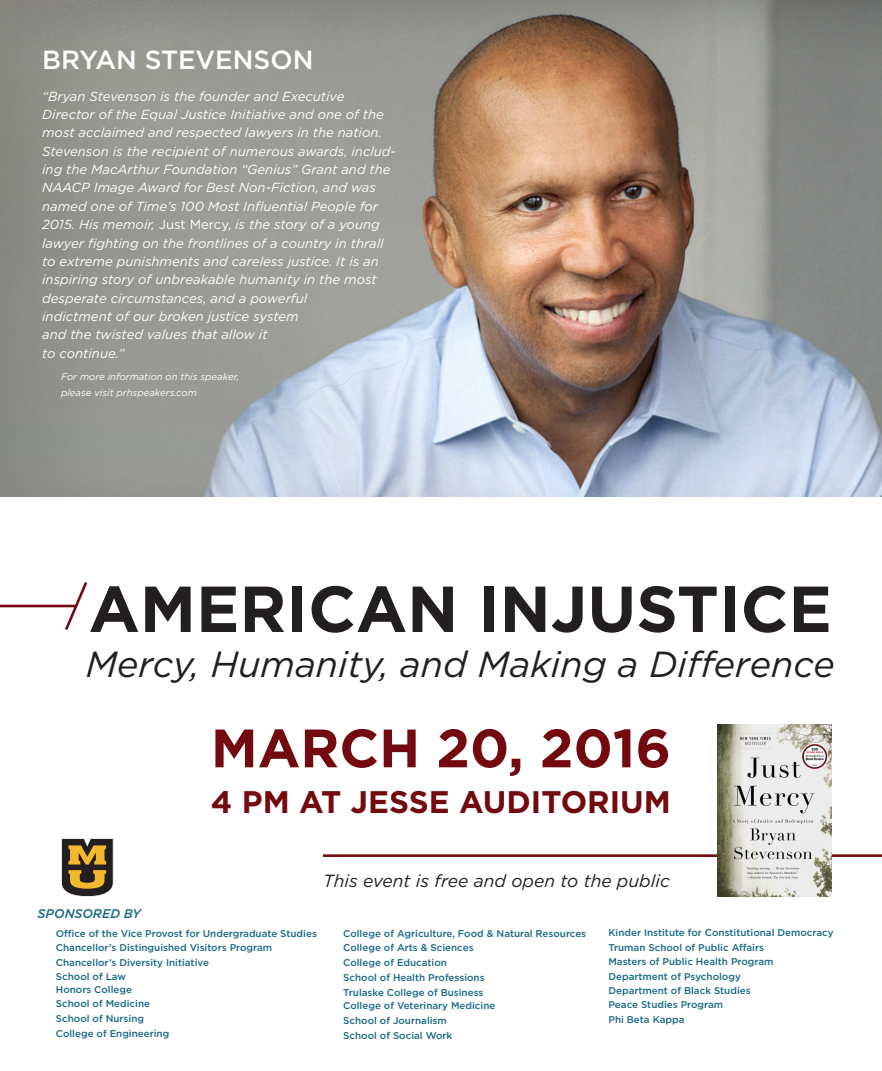
<style>
.page{position:relative;width:882px;height:1071px;background:#fff}
.page>*{position:absolute;margin:0;border:0;box-sizing:border-box;transform-origin:0 0}
.t1{font:700 64.84px "Gotham";color:#231f20}
.t2{font:700 53.99px "Gotham";color:#730a10}
.t3{font:italic 36.31px "Gotham";color:#231f20}
.t4{font:700 31.24px "Gotham";color:#730a10}
.t5{font:500 26.25px "Gotham";color:#fff}
.t6{font:italic 17.5px "Gotham";color:#231f20}
.t7{font:italic 13.12px/18.4px "Gotham";color:#fff}
.t8{font:italic 500 12.6px "Gotham";color:#186887}
.t9{font:500 9.8px "Gotham";color:#186887}
.t10{font:italic 9.62px "Gotham";color:#fff}
.s1{font-style:normal}
</style>
<div class="page">
<img style="left:0;top:0;width:882px;height:496px">
<hr style="left:0;top:605px;width:76px;height:2px;background:#730a10">
<svg style="left:63px;top:582px;width:25px;height:48px"></svg>
<hr style="left:323px;top:854px;width:559px;height:3px;background:#730a10">
<img style="left:718px;top:724px;width:114px;height:173px">
<svg style="left:61px;top:838px;width:53px;height:59px;background:#7c683e"></svg>
<p class="t5" style="left:42px;top:42px;width:273px">BRYAN STEVENSON</p>
<p class="t7" style="left:42px;top:86px;width:304px">“Bryan Stevenson is the founder and Executive</p>
<p class="t7" style="left:42px;top:105px;width:355px">Director of the Equal Justice Initiative and one of the most acclaimed and respected lawyers in the nation.<br>Stevenson is the recipient of numerous awards, includ&shy;ing the MacArthur Foundation “Genius” Grant and the NAACP Image Award for Best Non-Fiction, and was named one of Time’s 100 Most Influential People for 2015. His memoir, <span class="s1">Just Mercy,</span> is the story of a young lawyer fighting on the frontlines of a country in thrall to extreme punishments and careless justice. It is an inspiring story of unbreakable humanity in the most desperate circumstances, and a powerful</p>
<p class="t7" style="left:42px;top:307px;width:258px">indictment of our broken justice system</p>
<p class="t7" style="left:42px;top:325px;width:227px">and the twisted values that allow it</p>
<p class="t7" style="left:42px;top:344px;width:84px">to continue.”</p>
<p class="t10" style="left:61px;top:370px;width:180px">For more information on this speaker,</p>
<p class="t10" style="left:61px;top:386px;width:137px">please visit prhspeakers.com</p>
<p class="t1" style="left:89px;top:566px;width:745px">AMERICAN INJUSTICE</p>
<p class="t3" style="left:86px;top:641px;width:751px">Mercy, Humanity, and Making a Difference</p>
<p class="t2" style="left:211px;top:712px;width:462px">MARCH 20, 2016</p>
<p class="t4" style="left:211px;top:781px;width:462px">4 PM AT JESSE AUDITORIUM</p>
<p class="t8" style="left:38px;top:905px;width:105px">SPONSORED BY</p>
<p class="t9" style="left:56px;top:927px;width:263px">Office of the Vice Provost for Undergraduate Studies</p>
<p class="t9" style="left:56px;top:942px;width:218px">Chancellor’s Distinguished Visitors Program</p>
<p class="t9" style="left:56px;top:970px;width:71px">School of Law</p>
<p class="t9" style="left:56px;top:983px;width:78px">Honors College</p>
<p class="t9" style="left:56px;top:956px;width:155px">Chancellor’s Diversity Initiative</p>
<p class="t9" style="left:56px;top:998px;width:96px">School of Medicine</p>
<p class="t9" style="left:56px;top:1012px;width:90px">School of Nursing</p>
<p class="t9" style="left:56px;top:1027px;width:115px">College of Engineering</p>
<p class="t6" style="left:323px;top:869px;width:348px">This event is free and open to the public</p>
<p class="t9" style="left:608px;top:926px;width:227px">Kinder Institute for Constitutional Democracy</p>
<p class="t9" style="left:343px;top:927px;width:245px">College of Agriculture, Food &amp; Natural Resources</p>
<p class="t9" style="left:343px;top:942px;width:132px">College of Arts &amp; Sciences</p>
<p class="t9" style="left:343px;top:956px;width:105px">College of Education</p>
<p class="t9" style="left:343px;top:971px;width:143px">School of Health Professions</p>
<p class="t9" style="left:608px;top:941px;width:157px">Truman School of Public Affairs</p>
<p class="t9" style="left:608px;top:955px;width:167px">Masters of Public Health Program</p>
<p class="t9" style="left:608px;top:970px;width:134px">Department of Psychology</p>
<p class="t9" style="left:608px;top:1013px;width:78px">Phi Beta Kappa</p>
<p class="t9" style="left:608px;top:984px;width:144px">Department of Black Studies</p>
<p class="t9" style="left:343px;top:986px;width:142px">Trulaske College of Business</p>
<p class="t9" style="left:343px;top:999px;width:154px">College of Veterinary Medicine</p>
<p class="t9" style="left:608px;top:998px;width:116px">Peace Studies Program</p>
<p class="t9" style="left:343px;top:1014px;width:105px">School of Journalism</p>
<p class="t9" style="left:343px;top:1029px;width:111px">School of Social Work</p>
</div>
